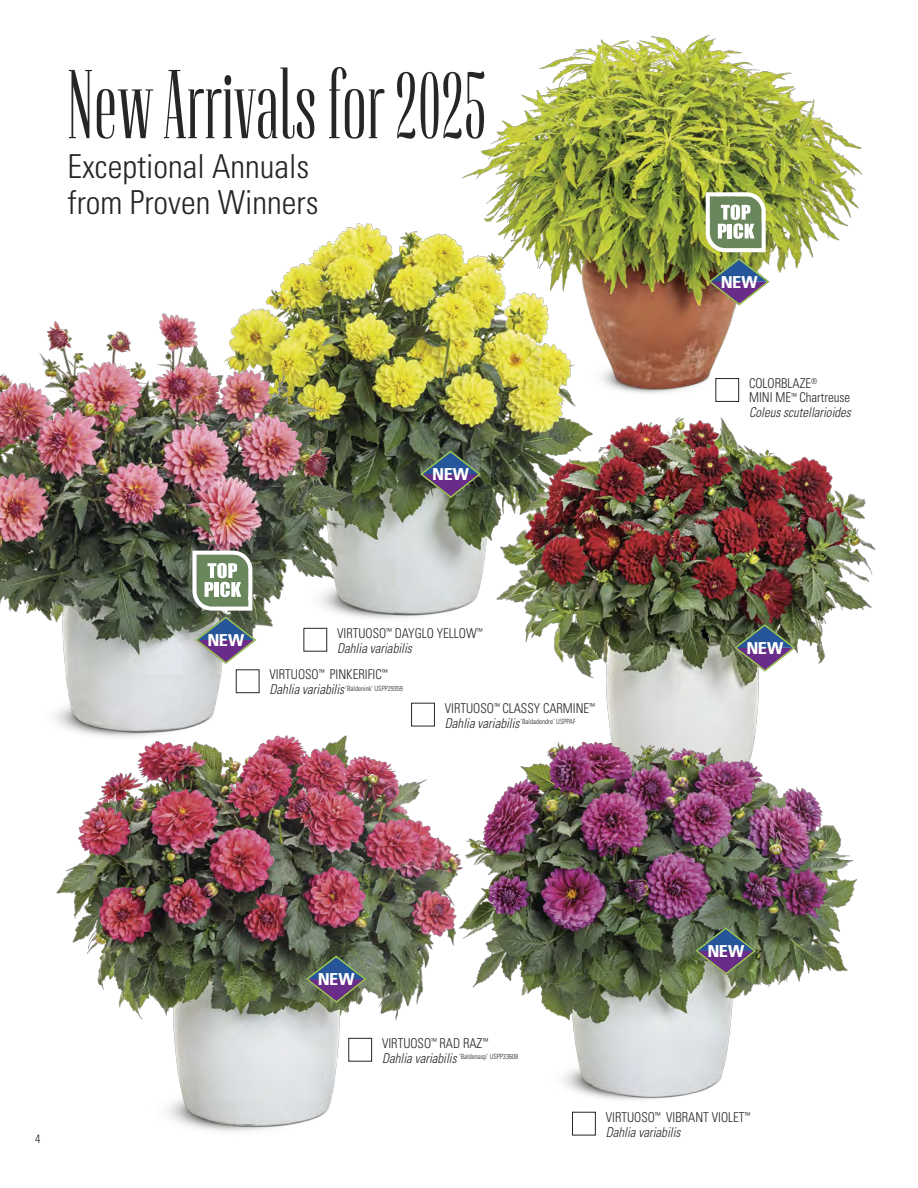
<style>
.page{position:relative;width:918px;height:1188px;background:#fff}
.page>*{position:absolute;margin:0;border:0;box-sizing:border-box;transform-origin:0 0}
.t1{font:97.5px "Flenja";color:#272526}
.t2{font:300 condensed 33px "Univers";color:#272526}
.t3{font:700 condensed 16.5px "Univers";letter-spacing:-.015em;color:#fff;scale:1.1 1}
.t4{font:300 condensed 13.5px "Univers";color:#272526;scale:.95 1}
.t5{font:italic 300 condensed 13.5px "Univers";color:#272526;scale:.95 1}
.t6{font:300 condensed 12px "Univers";color:#272526}
.t7{font:300 condensed 7.2px "Univers";color:#272526;scale:.95 1}
.s1{font-style:italic;font-size:13.5px}
</style>
<div class="page">
<img style="left:266px;top:223px;width:310px;height:396px">
<img style="left:0;top:306px;width:355px;height:425px">
<img style="left:56px;top:731px;width:397px;height:401px">
<img style="left:496px;top:410px;width:380px;height:325px">
<img style="left:453px;top:735px;width:405px;height:365px">
<div style="left:304px;top:628px;width:23px;height:23px;border:1px solid #272526"></div>
<div style="left:236px;top:670px;width:23px;height:23px;border:1px solid #272526"></div>
<div style="left:411px;top:703px;width:24px;height:23px;border:1px solid #272526"></div>
<div style="left:349px;top:1038px;width:23px;height:23px;border:1px solid #272526"></div>
<div style="left:572px;top:1112px;width:24px;height:23px;border:1px solid #272526"></div>
<svg style="left:192px;top:551px;width:64px;height:113px"></svg>
<svg style="left:420px;top:451px;width:61px;height:47px;background:#555a6a"></svg>
<svg style="left:734px;top:624px;width:61px;height:48px;background:#6d717e"></svg>
<svg style="left:695px;top:927px;width:61px;height:48px;background:#5c646b"></svg>
<svg style="left:306px;top:956px;width:60px;height:47px;background:#5e6471"></svg>
<img style="left:456px;top:35px;width:406px;height:367px">
<div style="left:716px;top:378px;width:23px;height:24px;border:1px solid #272526"></div>
<svg style="left:709px;top:258px;width:60px;height:48px"></svg>
<svg style="left:706px;top:192px;width:60px;height:60px"></svg>
<p class="t1" style="left:68px;top:48px;width:421px">New Arrivals for 2025</p>
<p class="t2" style="left:68px;top:154px;width:243px">Exceptional Annuals</p>
<p class="t2" style="left:68px;top:190px;width:253px">from Proven Winners</p>
<p class="t3" style="left:432px;top:468px;width:35px">NEW</p>
<p class="t3" style="left:207px;top:634px;width:35px">NEW</p>
<p class="t4" style="left:337px;top:628px;width:154px">VIRTUOSO<sup>™</sup> DAYGLO YELLOW<sup>™</sup></p>
<p class="t5" style="left:337px;top:643px;width:83px">Dahlia variabilis</p>
<p class="t4" style="left:270px;top:669px;width:126px">VIRTUOSO<sup>™</sup> PINKERIFIC<sup>™</sup></p>
<p class="t7" style="left:270px;top:686px;width:142px"><span class="s1">Dahlia variabilis</span>‘Baldenink’ USPP29359</p>
<p class="t4" style="left:445px;top:703px;width:159px">VIRTUOSO<sup>™</sup> CLASSY CARMINE<sup>™</sup></p>
<p class="t7" style="left:445px;top:719px;width:139px"><span class="s1">Dahlia variabilis</span>‘Baldadendre’ USPPAF</p>
<p class="t3" style="left:721px;top:276px;width:35px">NEW</p>
<p class="t4" style="left:749px;top:378px;width:73px">COLORBLAZE<sup>®</sup></p>
<p class="t4" style="left:749px;top:393px;width:108px">MINI ME<sup>™</sup> Chartreuse</p>
<p class="t5" style="left:749px;top:408px;width:111px">Coleus scutellarioides</p>
<p class="t3" style="left:747px;top:642px;width:35px">NEW</p>
<p class="t6" style="left:35px;top:1134px;width:7px">4</p>
<p class="t3" style="left:318px;top:973px;width:35px">NEW</p>
<p class="t4" style="left:382px;top:1038px;width:113px">VIRTUOSO<sup>™</sup> RAD RAZ<sup>™</sup></p>
<p class="t7" style="left:382px;top:1054px;width:145px"><span class="s1">Dahlia variabilis</span>‘Baldenasp’ USPP33608</p>
<p class="t3" style="left:708px;top:945px;width:35px">NEW</p>
<p class="t4" style="left:606px;top:1112px;width:153px">VIRTUOSO<sup>™</sup> VIBRANT VIOLET<sup>™</sup></p>
<p class="t5" style="left:606px;top:1127px;width:83px">Dahlia variabilis</p>
</div>
